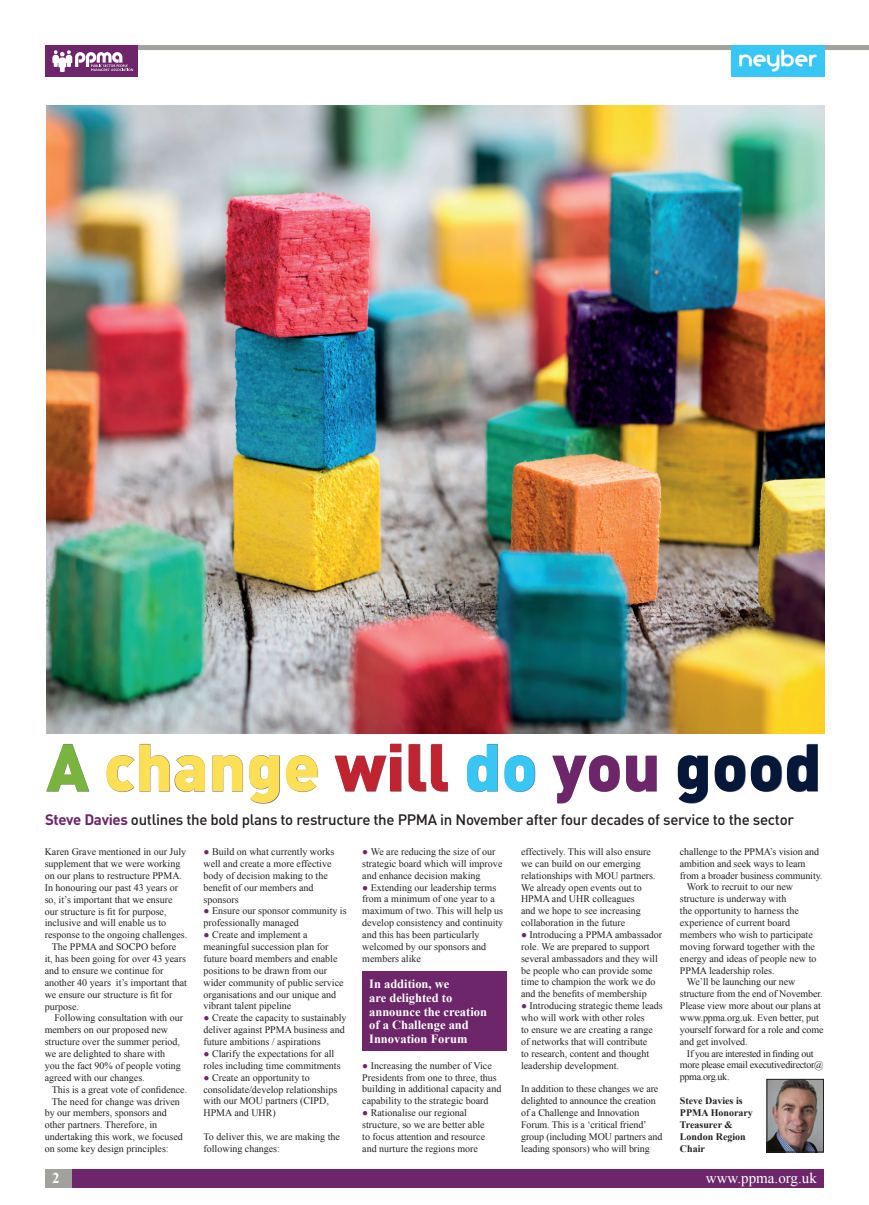
<style>
.page{position:relative;width:869px;height:1205px;background:#fff}
.page>*{position:absolute;margin:0;border:0;box-sizing:border-box;transform-origin:0 0}
.t1{font:900 65.62px "DINOT";color:#fbe055}
.t2{font:500 15px "DINOT";letter-spacing:-.02em;color:#231f20}
.t3{font:15px "Times New Roman";color:#fff}
.t4{font:700 15px "Times New Roman";color:#fff}
.t5{font:700 12.5px/13.8px "Times New Roman";color:#fff}
.t6{font:10px/11.9px "Times New Roman";color:#231f20}
.t7{font:10px "Times New Roman";letter-spacing:-.03em;color:#231f20}
.t8{font:700 10px/11.9px "Times New Roman";color:#231f20}
.s1{color:#79b53e}
.s2{color:#c22331}
.s3{color:#38c6f4}
.s4{color:#6c2669}
.s5{color:#061739}
.s6{font-weight:700;color:#6c2669}
</style>
<div class="page">
<div style="left:72px;top:1168px;width:751px;height:19px;background:#6c2669"></div>
<div style="left:45px;top:1168px;width:27px;height:19px;background:#a1a19e"></div>
<div style="left:45px;top:45px;width:823px;height:5px;background:#a1a19e"></div>
<div style="left:45px;top:45px;width:92px;height:32px;background:#6c2669"></div>
<svg style="left:52px;top:50px;width:81px;height:22px"></svg>
<img style="left:731px;top:45px;width:92px;height:32px">
<img style="left:46px;top:744px;width:771px;height:59px">
<div style="left:362px;top:971px;width:144px;height:80px;background:#6c2669"></div>
<img style="left:46px;top:105px;width:778px;height:628px">
<img style="left:768px;top:1081px;width:53px;height:69px">
<div style="left:766px;top:1079px;width:57px;height:73px;border:1px solid #231f20"></div>
<h1 class="t1" style="left:46px;top:715px;width:776px"><span class="s1">A</span> change <span class="s2">will</span> <span class="s3">do</span> <span class="s4">you</span> <span class="s5">good</span></h1>
<h2 class="t2" style="left:45px;top:808px;width:750px"><span class="s6">Steve Davies</span> outlines the bold plans to restructure the PPMA in November after four decades of service to the sector</h2>
<p class="t6" style="left:45px;top:846px;width:143px">Karen Grave mentioned in our July</p>
<p class="t6" style="left:45px;top:857px;width:137px">supplement that we were working</p>
<p class="t6" style="left:45px;top:869px;width:139px">on our plans to restructure PPMA.</p>
<p class="t6" style="left:45px;top:881px;width:135px">In honouring our past 43 years or</p>
<p class="t6" style="left:45px;top:893px;width:129px">so, it’s important that we ensure</p>
<p class="t6" style="left:45px;top:905px;width:123px">our structure is fit for purpose,</p>
<p class="t6" style="left:45px;top:917px;width:123px">inclusive and will enable us to</p>
<p class="t6" style="left:45px;top:929px;width:144px">response to the ongoing challenges.</p>
<p class="t6" style="left:52px;top:941px;width:126px">The PPMA and SOCPO before</p>
<p class="t6" style="left:45px;top:952px;width:143px">it, has been going for over 43 years</p>
<p class="t6" style="left:45px;top:964px;width:120px">and to ensure we continue for</p>
<p class="t6" style="left:45px;top:976px;width:144px">another 40 years it’s important that</p>
<p class="t6" style="left:45px;top:988px;width:129px">we ensure our structure is fit for</p>
<p class="t6" style="left:45px;top:1000px;width:36px">purpose.</p>
<p class="t6" style="left:54px;top:1012px;width:130px">Following consultation with our</p>
<p class="t6" style="left:45px;top:1024px;width:125px">members on our proposed new</p>
<p class="t6" style="left:45px;top:1035px;width:137px">structure over the summer period,</p>
<p class="t6" style="left:45px;top:1047px;width:122px">we are delighted to share with</p>
<p class="t6" style="left:45px;top:1059px;width:138px">you the fact 90% of people voting</p>
<p class="t6" style="left:45px;top:1071px;width:101px">agreed with our changes.</p>
<p class="t6" style="left:52px;top:1083px;width:137px">This is a great vote of confidence.</p>
<p class="t6" style="left:52px;top:1095px;width:130px">The need for change was driven</p>
<p class="t6" style="left:45px;top:1107px;width:123px">by our members, sponsors and</p>
<p class="t6" style="left:45px;top:1119px;width:114px">other partners. Therefore, in</p>
<p class="t6" style="left:45px;top:1130px;width:140px">undertaking this work, we focused</p>
<p class="t6" style="left:45px;top:1142px;width:125px">on some key design principles:</p>
<p class="t6" style="left:203px;top:845px;width:132px"><span class="s4">●</span> Build on what currently works well and create a more effective body of decision making to the benefit of our members and sponsors</p>
<p class="t6" style="left:203px;top:905px;width:144px"><span class="s4">●</span> Ensure our sponsor community is professionally managed</p>
<p class="t6" style="left:203px;top:929px;width:141px"><span class="s4">●</span> Create and implement a meaningful succession plan for future board members and enable positions to be drawn from our wider community of public service organisations and our unique and vibrant talent pipeline</p>
<p class="t6" style="left:203px;top:1012px;width:144px"><span class="s4">●</span> Create the capacity to sustainably deliver against PPMA business and future ambitions / aspirations</p>
<p class="t6" style="left:203px;top:1047px;width:138px"><span class="s4">●</span> Clarify the expectations for all roles including time commitments</p>
<p class="t6" style="left:203px;top:1071px;width:135px"><span class="s4">●</span> Create an opportunity to consolidate/develop relationships with our MOU partners (CIPD,<br>HPMA and UHR)</p>
<p class="t6" style="left:203px;top:1130px;width:138px">To deliver this, we are making the following changes:</p>
<p class="t6" style="left:362px;top:845px;width:141px"><span class="s4">●</span> We are reducing the size of our strategic board which will improve and enhance decision making</p>
<p class="t6" style="left:362px;top:881px;width:142px"><span class="s4">●</span> Extending our leadership terms from a minimum of one year to a maximum of two. This will help us develop consistency and continuity and this has been particularly welcomed by our sponsors and members alike</p>
<p class="t5" style="left:369px;top:977px;width:119px">In addition, we<br>are delighted to announce the creation of a Challenge and<br>Innovation Forum</p>
<p class="t6" style="left:362px;top:1059px;width:140px"><span class="s4">●</span> Increasing the number of Vice Presidents from one to three, thus building in additional capacity and capability to the strategic board</p>
<p class="t6" style="left:362px;top:1107px;width:124px"><span class="s4">●</span> Rationalise our regional structure, so we are better able to focus attention and resource and nurture the regions more</p>
<p class="t6" style="left:521px;top:845px;width:136px">effectively. This will also ensure we can build on our emerging relationships with MOU partners.<br>We already open events out to<br>HPMA and UHR colleagues<br>and we hope to see increasing collaboration in the future</p>
<p class="t6" style="left:521px;top:928px;width:143px"><span class="s4">●</span> Introducing a PPMA ambassador role. We are prepared to support several ambassadors and they will be people who can provide some time to champion the work we do and the benefits of membership</p>
<p class="t6" style="left:521px;top:1000px;width:143px"><span class="s4">●</span> Introducing strategic theme leads who will work with other roles<br>to ensure we are creating a range of networks that will contribute<br>to research, content and thought leadership development.</p>
<p class="t6" style="left:521px;top:1083px;width:143px">In addition to these changes we are delighted to announce the creation of a Challenge and Innovation Forum. This is a ‘critical friend’ group (including MOU partners and leading sponsors) who will bring</p>
<p class="t6" style="left:679px;top:845px;width:141px">challenge to the PPMA’s vision and</p>
<p class="t6" style="left:679px;top:857px;width:127px">ambition and seek ways to learn</p>
<p class="t6" style="left:679px;top:869px;width:144px">from a broader business community.</p>
<p class="t6" style="left:686px;top:881px;width:108px">Work to recruit to our new</p>
<p class="t6" style="left:679px;top:893px;width:108px">structure is underway with</p>
<p class="t6" style="left:679px;top:905px;width:120px">the opportunity to harness the</p>
<p class="t6" style="left:679px;top:916px;width:112px">experience of current board</p>
<p class="t6" style="left:679px;top:928px;width:134px">members who wish to participate</p>
<p class="t6" style="left:679px;top:940px;width:136px">moving forward together with the</p>
<p class="t6" style="left:679px;top:952px;width:138px">energy and ideas of people new to</p>
<p class="t6" style="left:679px;top:964px;width:96px">PPMA leadership roles.</p>
<p class="t6" style="left:686px;top:976px;width:110px">We’ll be launching our new</p>
<p class="t6" style="left:679px;top:988px;width:144px">structure from the end of November.</p>
<p class="t6" style="left:679px;top:999px;width:143px">Please view more about our plans at</p>
<p class="t6" style="left:679px;top:1011px;width:140px">www.ppma.org.uk. Even better, put</p>
<p class="t6" style="left:679px;top:1023px;width:145px">yourself forward for a role and come</p>
<p class="t6" style="left:679px;top:1035px;width:69px">and get involved.</p>
<p class="t7" style="left:686px;top:1046px;width:128px">If you are interested in finding out</p>
<p class="t7" style="left:679px;top:1058px;width:145px">more please email executivedirector@</p>
<p class="t7" style="left:679px;top:1070px;width:51px">ppma.org.uk.</p>
<p class="t8" style="left:679px;top:1094px;width:75px">Steve Davies is<br>PPMA Honorary<br>Treasurer &amp;<br>London Region<br>Chair</p>
<h2 class="t4" style="left:52px;top:1167px;width:9px">2</h2>
<h2 class="t3" style="left:705px;top:1168px;width:112px">www.ppma.org.uk</h2>
</div>
